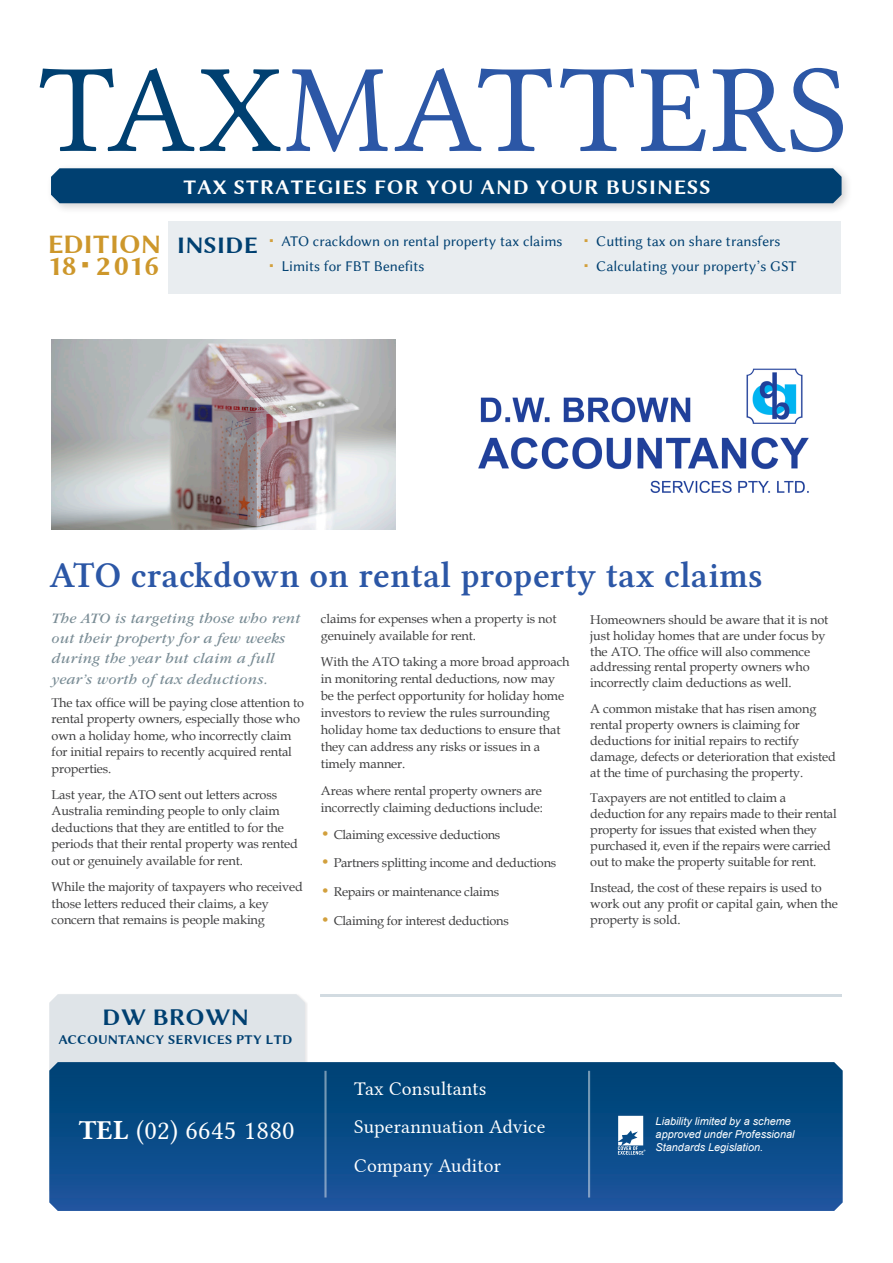
<style>
.page{position:relative;width:893px;height:1263px;background:#fff}
.page>*{position:absolute;margin:0;border:0;box-sizing:border-box;transform-origin:0 0}
.Title_-_Article{font:126px "Lin Libertine";letter-spacing:.015em;color:#2c57a6}
.t1{font:36px "Lin Libertine Z";letter-spacing:.01em;color:#2c57a6}
.Title_-_Article-2{font:28.5px "Lin Biolinum B";letter-spacing:.02em;color:#cd972b}
.t2{font:27px "Lin Libertine";letter-spacing:.01em;color:#fff}
.Title_-_Article-3{font:27px "Lin Biolinum B";letter-spacing:.005em;color:#cd972b}
.Title_-_Article-4{font:24px "Lin Biolinum B";letter-spacing:.015em;color:#004071}
.Title_-_Article-5{font:21px "Lin Biolinum B";letter-spacing:.045em;color:#fff}
.t3{font:19.5px "Lin Libertine";letter-spacing:.01em;color:#fff}
.t4{font:15px "Lin Biolinum";color:#004071}
.t5{font:italic 15px/20.2px "ITC Garamond Std";letter-spacing:.02em;color:#798c95}
.t6{font:13.5px "Lin Biolinum B";letter-spacing:.015em;color:#004071}
.Body_Text{font:12.75px/15.9px "Book Antiqua";letter-spacing:-.01em;color:#3e3e3f}
.t7{font:italic 10.8px/13px "Arial";color:#fff}
.s1{color:#004071}
.s2{font-size:15px;color:#d2a03d}
.s3{font-family:"Lin Libertine B"}
</style>
<div class="page">
<div style="left:169px;top:221px;width:672px;height:73px;background:#e9edf0"></div>
<div style="left:46px;top:163px;width:807px;height:51px;background:#231f20;opacity:.2"></div>
<div style="left:51px;top:168px;width:791px;height:35px;background:#004071"></div>
<div style="left:49px;top:994px;width:256px;height:68px;background:#dfe4e8"></div>
<svg style="left:49px;top:1062px;width:794px;height:149px;background:#0b4b88"></svg>
<img style="left:51px;top:340px;width:344px;height:189px">
<hr style="left:320px;top:994px;width:522px;height:1px;background:#d2dbe1">
<hr style="left:320px;top:995px;width:522px;height:1px;background:#d2dbe1">
<hr style="left:320px;top:996px;width:522px;height:1px;background:#d2dbe1">
<img style="left:478px;top:368px;width:331px;height:125px">
<svg style="left:618px;top:1116px;width:27px;height:39px"></svg>
<hr style="left:324px;top:1071px;width:3px;height:126px;background:#e9edf0">
<hr style="left:588px;top:1071px;width:2px;height:126px;background:#e9edf0">
<p class="Title_-_Article" style="left:39px;top:9px;width:810px"><span class="s1">TAX</span>MATTERS</p>
<p class="Title_-_Article-3" style="left:48px;top:225px;width:115px">EDITION</p>
<p class="Title_-_Article-2" style="left:48px;top:246px;width:113px">18 2016</p>
<p class="Title_-_Article-5" style="left:184px;top:172px;width:529px">TAX STRATEGIES FOR YOU AND YOUR BUSINESS</p>
<p class="Title_-_Article-4" style="left:177px;top:228px;width:83px">INSIDE</p>
<p class="t4" style="left:282px;top:233px;width:282px">ATO crackdown on rental property tax claims</p>
<p class="t4" style="left:282px;top:258px;width:144px">Limits for FBT Benefits</p>
<p class="t4" style="left:596px;top:233px;width:186px">Cutting tax on share transfers</p>
<p class="t4" style="left:596px;top:258px;width:202px">Calculating your property’s GST</p>
<p class="t1" style="left:50px;top:555px;width:714px">ATO crackdown on rental property tax claims</p>
<p class="t5" style="left:52px;top:608px;width:250px">The ATO is targeting those who rent out their property for a few weeks during the year but claim a full year’s worth of tax deductions.</p>
<p class="Body_Text" style="left:52px;top:694px;width:254px;line-height:16.5px">The tax office will be paying close attention to rental property owners, especially those who own a holiday home, who incorrectly claim for initial repairs to recently acquired rental properties.</p>
<p class="Body_Text" style="left:52px;top:786px;width:248px;line-height:16.5px">Last year, the ATO sent out letters across Australia reminding people to only claim deductions that they are entitled to for the periods that their rental property was rented out or genuinely available for rent.</p>
<p class="Body_Text" style="left:52px;top:878px;width:253px;line-height:16.5px">While the majority of taxpayers who received those letters reduced their claims, a key concern that remains is people making</p>
<p class="Body_Text" style="left:321px;top:610px;width:237px;line-height:16.5px">claims for expenses when a property is not genuinely available for rent.</p>
<p class="Body_Text" style="left:321px;top:653px;width:250px;line-height:17px">With the ATO taking a more broad approach in monitoring rental deductions, now may be the perfect opportunity for holiday home investors to review the rules surrounding holiday home tax deductions to ensure that they can address any risks or issues in a timely manner.</p>
<p class="Body_Text" style="left:321px;top:782px;width:224px;line-height:17px">Areas where rental property owners are incorrectly claiming deductions include:</p>
<p class="Body_Text" style="left:321px;top:826px;width:181px"><span class="s2">•</span> Claiming excessive deductions</p>
<p class="Body_Text" style="left:321px;top:855px;width:237px"><span class="s2">•</span> Partners splitting income and deductions</p>
<p class="Body_Text" style="left:321px;top:884px;width:180px"><span class="s2">•</span> Repairs or maintenance claims</p>
<p class="Body_Text" style="left:321px;top:912px;width:189px"><span class="s2">•</span> Claiming for interest deductions</p>
<p class="Body_Text" style="left:590px;top:611px;width:240px">Homeowners should be aware that it is not just holiday homes that are under focus by the ATO. The office will also commence addressing rental property owners who incorrectly claim deductions as well.</p>
<p class="Body_Text" style="left:590px;top:700px;width:247px">A common mistake that has risen among rental property owners is claiming for deductions for initial repairs to rectify damage, defects or deterioration that existed at the time of purchasing the property.</p>
<p class="Body_Text" style="left:590px;top:790px;width:248px">Taxpayers are not entitled to claim a deduction for any repairs made to their rental property for issues that existed when they purchased it, even if the repairs were carried out to make the property suitable for rent.</p>
<p class="Body_Text" style="left:590px;top:879px;width:249px">Instead, the cost of these repairs is used to work out any profit or capital gain, when the property is sold.</p>
<p class="Title_-_Article-4" style="left:102px;top:1000px;width:148px">DW BROWN</p>
<p class="t6" style="left:58px;top:1031px;width:235px">ACCOUNTANCY SERVICES PTY LTD</p>
<p class="t2" style="left:79px;top:1108px;width:218px"><span class="s3">TEL</span> (02) 6645 1880</p>
<p class="t3" style="left:354px;top:1073px;width:134px">Tax Consultants</p>
<p class="t3" style="left:354px;top:1111px;width:193px">Superannuation Advice</p>
<p class="t3" style="left:354px;top:1150px;width:148px">Company Auditor</p>
<p class="t7" style="left:656px;top:1115px;width:140px">Liability limited by a scheme approved under Professional<br>Standards Legislation.</p>
</div>
